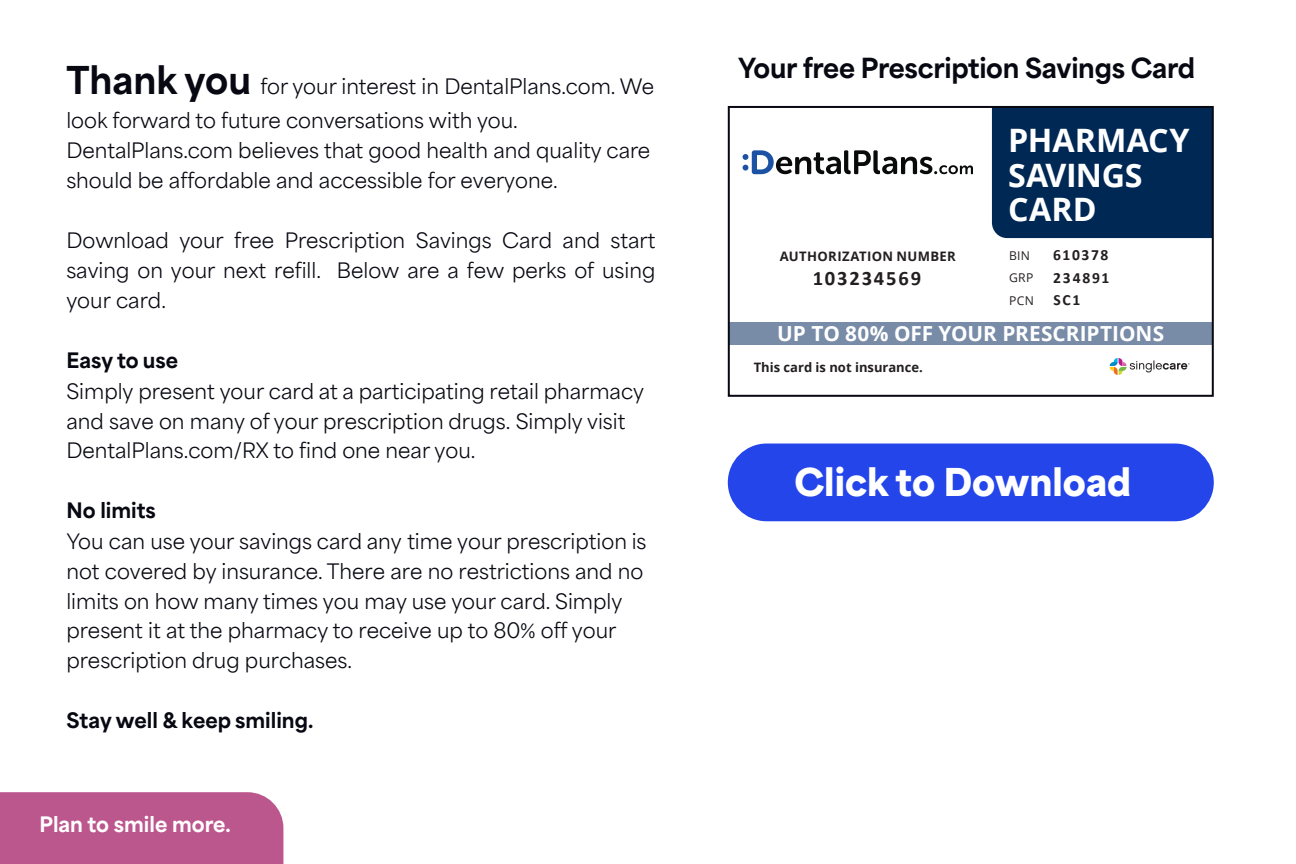
<style>
.page{position:relative;width:1296px;height:864px;background:#fff}
.page>*{position:absolute;margin:0;border:0;box-sizing:border-box;transform-origin:0 0}
.t1{font:900 36px "Area Normal";color:#fff}
.t2{font:700 32.2px/34.2px "Open Sans";color:#fff}
.t3{font:800 26px "Area Normal";letter-spacing:-.01em;color:#070811}
.t4{font:700 20.8px "Open Sans";color:#fff}
.t5{font:700 20.6px "Calibri";letter-spacing:.09em;color:#231f20}
.t6{font:20px/30px "Area Normal";color:#070811}
.t7{font:800 20px "Area Normal";color:#070811}
.t8{font:800 20px "Area Normal";color:#fff}
.t9{font:700 15.6px/22.6px "Calibri";letter-spacing:.105em;color:#231f20;text-align:justify}
.t10{font:700 13px "Open Sans";color:#231f20}
.t11{font:700 13px "Open Sans";letter-spacing:.025em;color:#231f20}
.t12{font:12.2px/22.6px "Open Sans";letter-spacing:.025em;color:#231f20}
.s1{font-weight:800;font-size:36px}
.s2{font-weight:800}
</style>
<div class="page">
<div style="left:0;top:792px;width:283px;height:72px;background:#bc578e"></div>
<div style="left:728px;top:444px;width:486px;height:77px;background:#2445ea;border-radius:39px"></div>
<div style="left:992px;top:109px;width:219px;height:129px;background:#002855"></div>
<div style="left:729px;top:322px;width:484px;height:23px;background:#788ba7"></div>
<svg style="left:1110px;top:358px;width:80px;height:17px"></svg>
<svg style="left:743px;top:150px;width:230px;height:24px"></svg>
<div style="left:728px;top:106px;width:486px;height:291px;border:2px solid #070811"></div>
<p class="t6" style="left:66px;top:67px;width:589px;line-height:34.2px"><span class="s1">Thank you</span> for your interest in DentalPlans.com. We look forward to future conversations with you.</p>
<p class="t6" style="left:66px;top:133px;width:585px">DentalPlans.com believes that good health and quality care should be affordable and accessible for everyone.</p>
<p class="t6" style="left:66px;top:222px;width:591px;text-align:justify">Download your free Prescription Savings Card and start saving on your next refill. Below are a few perks of using your card.</p>
<p class="t6" style="left:66px;top:343px;width:579px"><span class="s2">Easy to use<br></span>Simply present your card at a participating retail pharmacy and save on many of your prescription drugs. Simply visit DentalPlans.com/RX to find one near you.</p>
<p class="t6" style="left:66px;top:493px;width:582px"><span class="s2">No limits<br></span>You can use your savings card any time your prescription is not covered by insurance. There are no restrictions and no limits on how many times you may use your card. Simply present it at the pharmacy to receive up to 80% off your prescription drug purchases.</p>
<p class="t7" style="left:66px;top:703px;width:248px">Stay well &amp; keep smiling.</p>
<p class="t8" style="left:40px;top:806px;width:193px">Plan to smile more.</p>
<p class="t3" style="left:738px;top:44px;width:458px">Your free Prescription Savings Card</p>
<p class="t11" style="left:780px;top:247px;width:178px">AUTHORIZATION NUMBER</p>
<p class="t5" style="left:813px;top:264px;width:110px">103234569</p>
<p class="t2" style="left:1008px;top:123px;width:183px">PHARMACY<br>SAVINGS<br>CARD</p>
<p class="t12" style="left:1009px;top:244px;width:26px">BIN<br>GRP<br>PCN</p>
<p class="t9" style="left:1053px;top:244px;width:58px">610378<br>234891<br>SC1</p>
<p class="t4" style="left:777px;top:319px;width:388px">UP TO 80% OFF YOUR PRESCRIPTIONS</p>
<p class="t10" style="left:754px;top:358px;width:171px">This card is not insurance.</p>
<p class="t1" style="left:795px;top:449px;width:338px">Click to Download</p>
</div>
